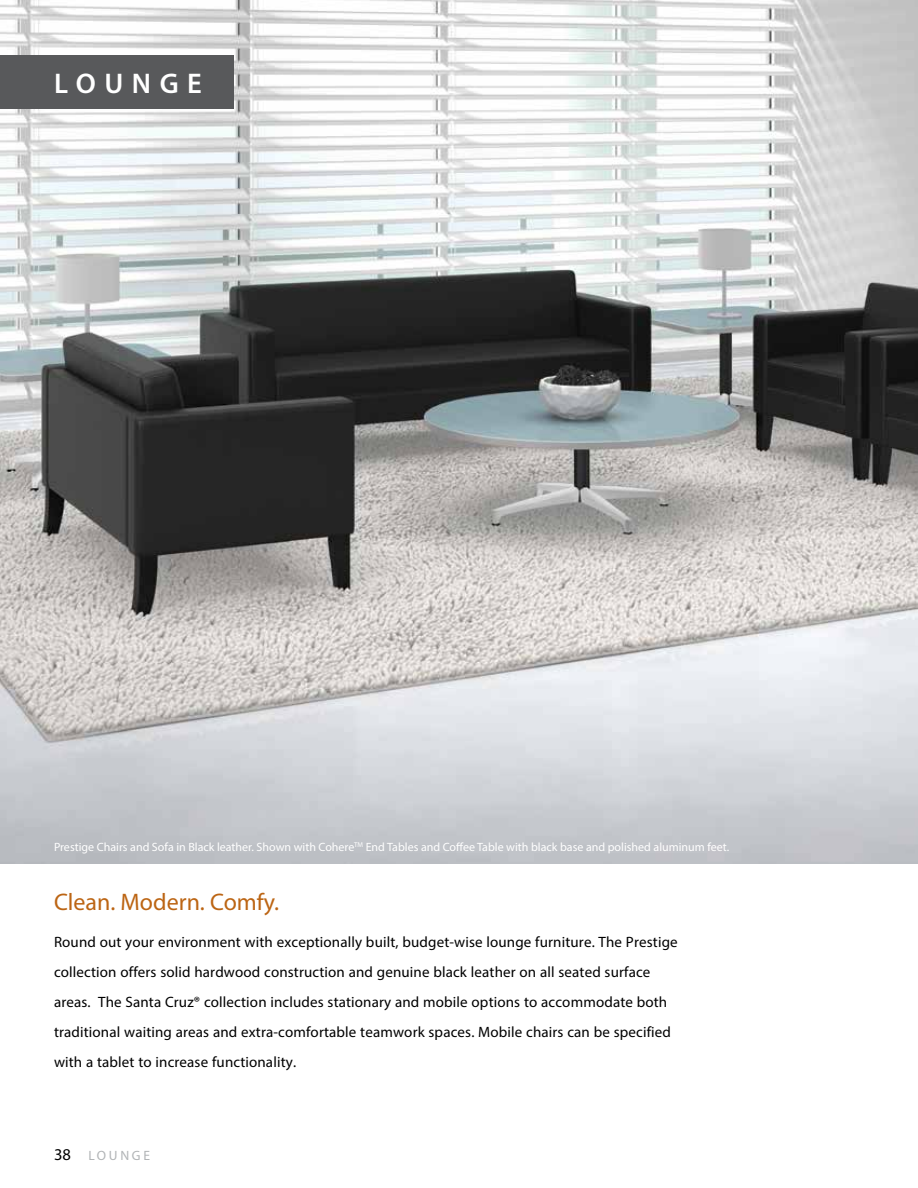
<style>
.page{position:relative;width:918px;height:1188px;background:#fff}
.page>*{position:absolute;margin:0;border:0;box-sizing:border-box;transform-origin:0 0}
.t1{font:600 28.5px "Myriad Pro";letter-spacing:.3em;color:#fff}
.t2{font:24px "Myriad Pro";color:#bc6514}
.t3{font:15px/30px "Myriad Pro";letter-spacing:.01em;color:#000}
.t4{font:13.5px "Myriad Pro";letter-spacing:.2em;color:#b1b4b6}
.t5{font:12px "Myriad Pro";color:#fff}
.s1{font-size:16.5px;color:#000}
</style>
<div class="page">
<img style="left:0;top:0;width:918px;height:864px">
<div style="left:0;top:55px;width:233px;height:54px;background:#58595b"></div>
<h1 class="t1" style="left:54px;top:65px;width:149px">LOUNGE</h1>
<p class="t5" style="left:54px;top:839px;width:677px">Prestige Chairs and Sofa in Black leather. Shown with Cohere<sup>TM</sup> End Tables and Coffee Table with black base and polished aluminum feet.</p>
<h2 class="t2" style="left:54px;top:887px;width:227px">Clean. Modern. Comfy.</h2>
<p class="t3" style="left:54px;top:926px;width:625px">Round out your environment with exceptionally built, budget-wise lounge furniture. The Prestige collection offers solid hardwood construction and genuine black leather on all seated surface areas. The Santa Cruz® collection includes stationary and mobile options to accommodate both traditional waiting areas and extra-comfortable teamwork spaces. Mobile chairs can be specified with a tablet to increase functionality.</p>
<p class="t4" style="left:54px;top:1147px;width:98px"><span class="s1">38</span> LOUNGE</p>
</div>
